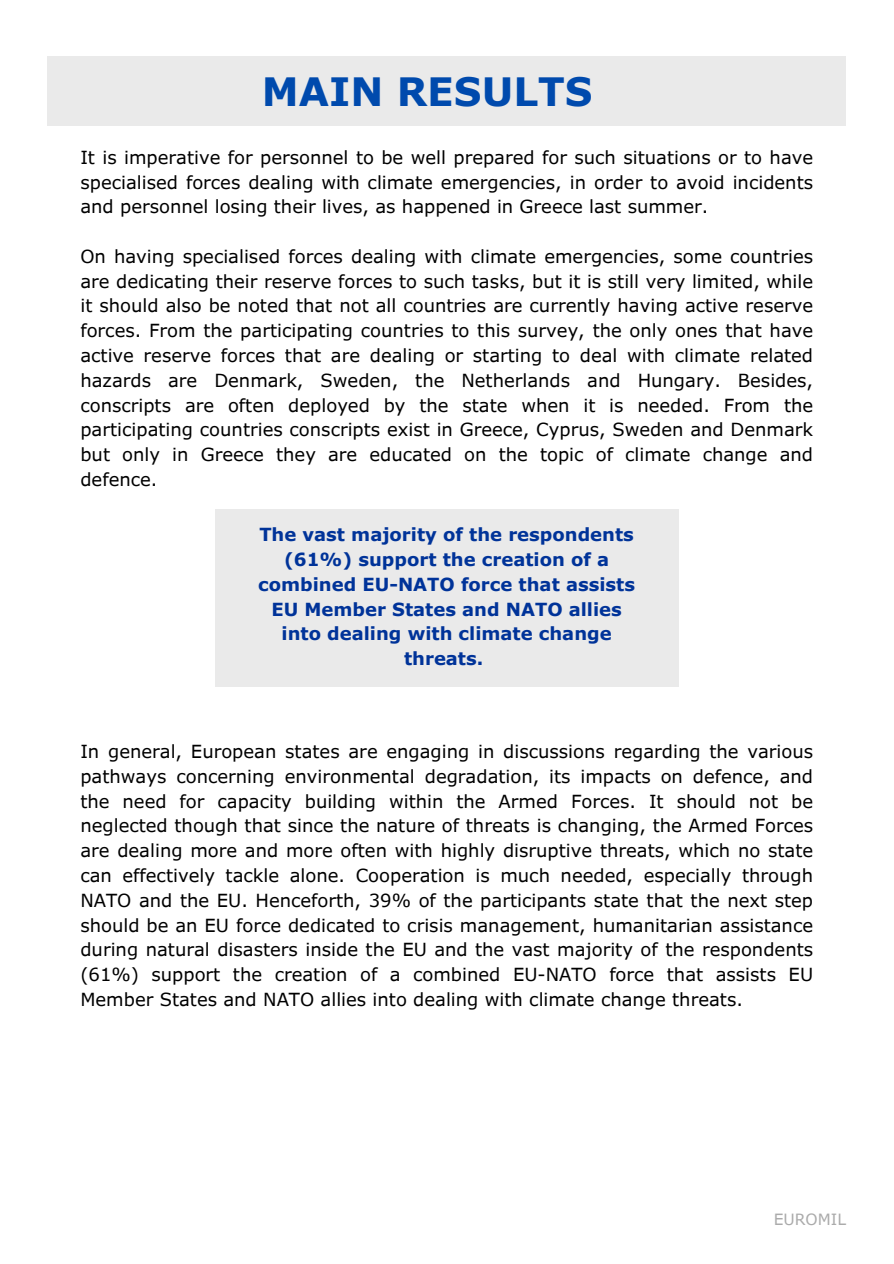
<style>
.page{position:relative;width:894px;height:1264px;background:#fff}
.page>*{position:absolute;margin:0;border:0;box-sizing:border-box;transform-origin:0 0}
.t1{font:700 39px "Verdana Pro";color:#004aad}
.t2{font:18px/24.8px "Verdana Pro";color:#000;text-align:justify}
.t3{font:700 18px/24.8px "Verdana Pro";color:#039;text-align:center}
.t4{font:15.45px "Verdana Pro";color:#ababab}
</style>
<div class="page">
<div style="left:48px;top:57px;width:797px;height:69px;background:#eaeaea"></div>
<div style="left:215px;top:508px;width:463px;height:178px;background:#eaeaea"></div>
<h1 class="t1" style="left:262px;top:67px;width:332px">MAIN RESULTS</h1>
<h3 class="t2" style="left:80px;top:144px;width:734px">It is imperative for personnel to be well prepared for such situations or to have specialised forces dealing with climate emergencies, in order to avoid incidents and personnel losing their lives, as happened in Greece last summer.</h3>
<h3 class="t2" style="left:80px;top:243px;width:734px">On having specialised forces dealing with climate emergencies, some countries are dedicating their reserve forces to such tasks, but it is still very limited, while it should also be noted that not all countries are currently having active reserve forces. From the participating countries to this survey, the only ones that have active reserve forces that are dealing or starting to deal with climate related hazards are Denmark, Sweden, the Netherlands and Hungary. Besides, conscripts are often deployed by the state when it is needed. From the participating countries conscripts exist in Greece, Cyprus, Sweden and Denmark but only in Greece they are educated on the topic of climate change and defence.</h3>
<p class="t3" style="left:258px;top:522px;width:378px">The vast majority of the respondents (61%) support the creation of a combined EU-NATO force that assists<br>EU Member States and NATO allies into dealing with climate change threats.</p>
<h3 class="t2" style="left:80px;top:738px;width:734px">In general, European states are engaging in discussions regarding the various pathways concerning environmental degradation, its impacts on defence, and the need for capacity building within the Armed Forces. It should not be neglected though that since the nature of threats is changing, the Armed Forces are dealing more and more often with highly disruptive threats, which no state can effectively tackle alone. Cooperation is much needed, especially through NATO and the EU. Henceforth, 39% of the participants state that the next step should be an EU force dedicated to crisis management, humanitarian assistance during natural disasters inside the EU and the vast majority of the respondents (61%) support the creation of a combined EU-NATO force that assists EU Member States and NATO allies into dealing with climate change threats.</h3>
<p class="t4" style="left:773px;top:1209px;width:74px">EUROMIL</p>
</div>
